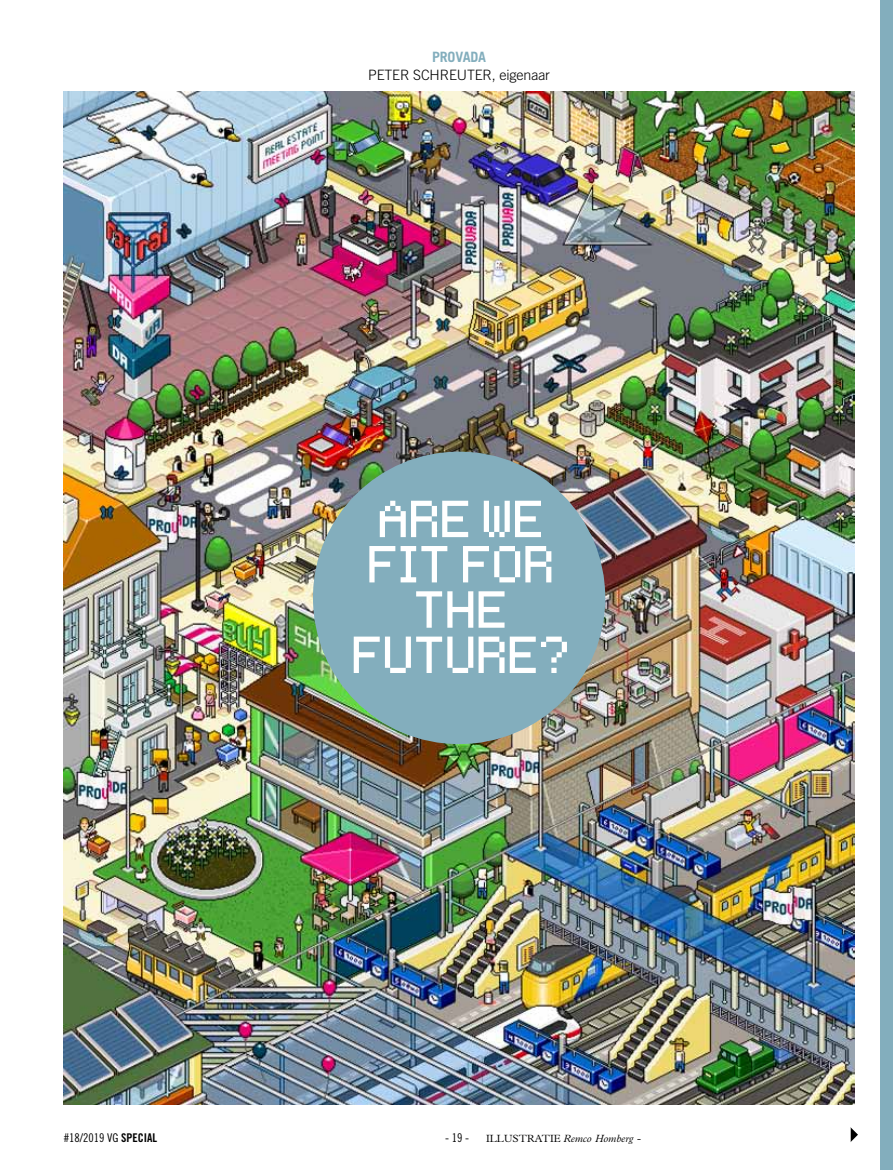
<style>
.page{position:relative;width:893px;height:1170px;background:#fff}
.page>*{position:absolute;margin:0;border:0;box-sizing:border-box;transform-origin:0 0}
.t1{font:83.25px "Pixeltype";color:#fff}
.t2{font:300 14.25px "Trade Gothic";letter-spacing:-.01em;color:#000}
.t3{font:700 14.25px "Trade Gothic";letter-spacing:-.01em;color:#83aebd}
.t4{font:12px "Trade Gothic Cond Eighteen";color:#000}
.t5{font:300 10.5px "M Plantin";color:#000}
.s1{font-family:"Trade Gothic Bold Cond Twenty"}
.s2{font-style:italic}
</style>
<div class="page">
<div style="left:880px;top:0;width:13px;height:1169px;background:#83aebd"></div>
<svg style="left:850px;top:1127px;width:8px;height:15px"></svg>
<img style="left:64px;top:91px;width:790px;height:1013px">
<div style="left:313px;top:451px;width:292px;height:293px;background:#83aebd;border-radius:50%"></div>
<h2 class="t3" style="left:432px;top:48px;width:56px">PROVADA</h2>
<h2 class="t2" style="left:368px;top:66px;width:183px">PETER SCHREUTER, EIGENAAR</h2>
<h1 class="t1" style="left:380px;top:459px;width:168px">Are we</h1>
<h1 class="t1" style="left:369px;top:505px;width:189px">fit for</h1>
<h1 class="t1" style="left:416px;top:550px;width:95px">the</h1>
<h1 class="t1" style="left:354px;top:595px;width:220px">future?</h1>
<p class="t4" style="left:64px;top:1130px;width:95px">#18/2019 VG <span class="s1">SPECIAL</span></p>
<p class="t4" style="left:445px;top:1130px;width:25px">- 19 -</p>
<p class="t5" style="left:486px;top:1132px;width:156px">ILLUSTRATIE <span class="s2">Remco Homberg</span> -</p>
</div>
